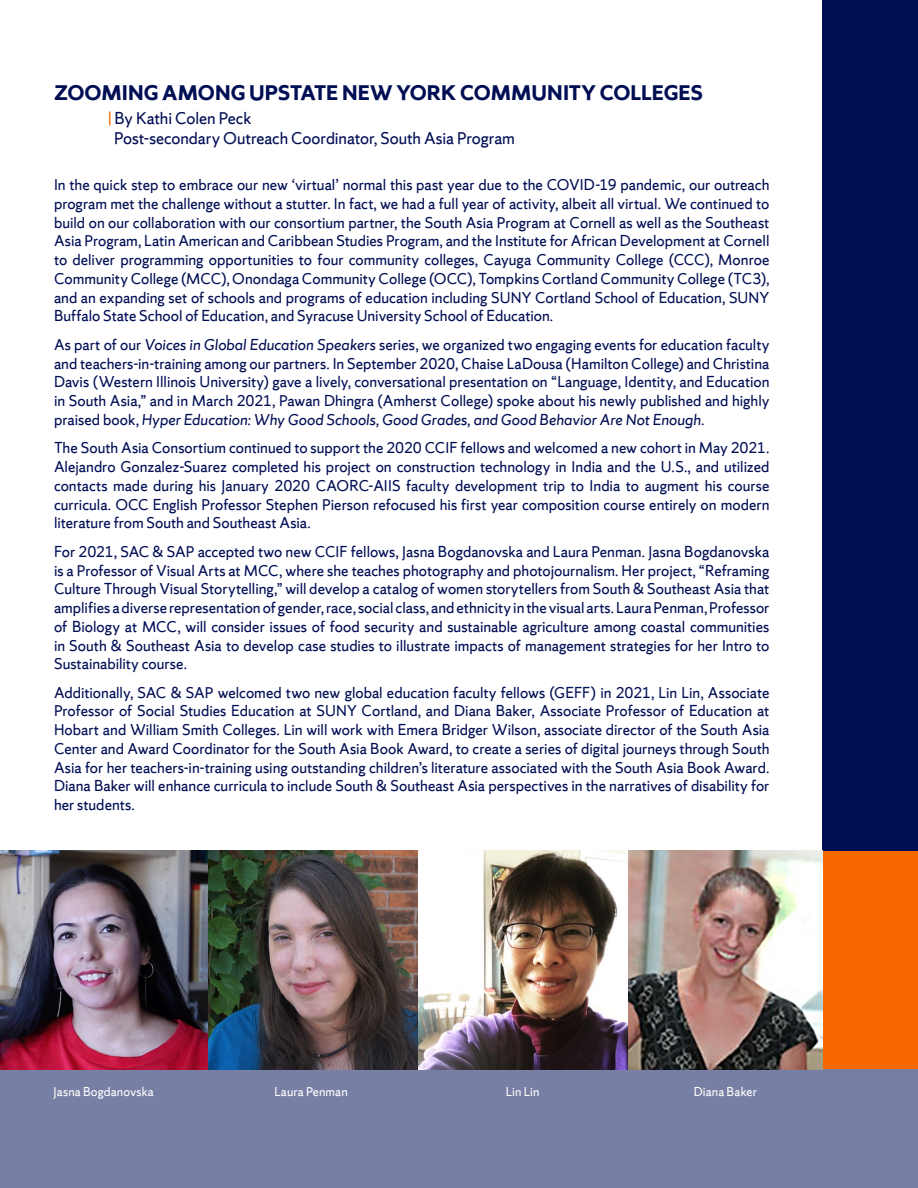
<style>
.page{position:relative;width:918px;height:1188px;background:#fff}
.page>*{position:absolute;margin:0;border:0;box-sizing:border-box;transform-origin:0 0}
.Heading_1{font:700 22.5px "Sherman Sans";color:#000e54}
.Heading_2{font:18px "Sherman Sans";letter-spacing:-.005em;color:#000e54}
.Body_Text{font:16.5px/18.8px "Sherman Sans";color:#000e54;text-align:justify}
.Body_Text-2{font:13.5px "Sherman Sans";letter-spacing:.01em;color:#fff}
.s1{font-size:16.5px;color:#f76900}
.s2{font-style:italic}
</style>
<div class="page">
<div style="left:822px;top:850px;width:96px;height:220px;background:#f76900"></div>
<div style="left:0;top:1070px;width:918px;height:118px;background:#777fa4"></div>
<div style="left:822px;top:0;width:96px;height:850px;background:#000e54"></div>
<img style="left:0;top:850px;width:822px;height:220px">
<h1 class="Heading_1" style="left:54px;top:79px;width:650px">ZOOMING AMONG UPSTATE NEW YORK COMMUNITY COLLEGES</h1>
<h2 class="Heading_2" style="left:108px;top:108px;width:145px"><span class="s1">|</span> By Kathi Colen Peck</h2>
<h2 class="Heading_2" style="left:114px;top:127px;width:402px">Post-secondary Outreach Coordinator, South Asia Program</h2>
<p class="Body_Text" style="left:54px;top:175px;width:717px">In the quick step to embrace our new ‘virtual’ normal this past year due to the COVID-19 pandemic, our outreach program met the challenge without a stutter. In fact, we had a full year of activity, albeit all virtual. We continued to build on our collaboration with our consortium partner, the South Asia Program at Cornell as well as the Southeast Asia Program, Latin American and Caribbean Studies Program, and the Institute for African Development at Cornell to deliver programming opportunities to four community colleges, Cayuga Community College (CCC), Monroe Community College (MCC), Onondaga Community College (OCC), Tompkins Cortland Community College (TC3), and an expanding set of schools and programs of education including SUNY Cortland School of Education, SUNY Buffalo State School of Education, and Syracuse University School of Education.</p>
<p class="Body_Text" style="left:54px;top:335px;width:717px">As part of our <span class="s2">Voices in Global Education Speakers</span> series, we organized two engaging events for education faculty and teachers-in-training among our partners. In September 2020, Chaise LaDousa (Hamilton College) and Christina Davis (Western Illinois University) gave a lively, conversational presentation on “Language, Identity, and Education in South Asia,” and in March 2021, Pawan Dhingra (Amherst College) spoke about his newly published and highly praised book, <span class="s2">Hyper Education: Why Good Schools, Good Grades, and Good Behavior Are Not Enough.</span></p>
<p class="Body_Text" style="left:54px;top:438px;width:717px">The South Asia Consortium continued to support the 2020 CCIF fellows and welcomed a new cohort in May 2021.<br>Alejandro Gonzalez-Suarez completed his project on construction technology in India and the U.S., and utilized contacts made during his January 2020 CAORC-AIIS faculty development trip to India to augment his course curricula. OCC English Professor Stephen Pierson refocused his first year composition course entirely on modern literature from South and Southeast Asia.</p>
<p class="Body_Text" style="left:54px;top:542px;width:717px">For 2021, SAC &amp; SAP accepted two new CCIF fellows, Jasna Bogdanovska and Laura Penman. Jasna Bogdanovska is a Professor of Visual Arts at MCC, where she teaches photography and photojournalism. Her project, “Reframing Culture Through Visual Storytelling,” will develop a catalog of women storytellers from South &amp; Southeast Asia that amplifies a diverse representation of gender, race, social class, and ethnicity in the visual arts. Laura Penman, Professor of Biology at MCC, will consider issues of food security and sustainable agriculture among coastal communities in South &amp; Southeast Asia to develop case studies to illustrate impacts of management strategies for her Intro to Sustainability course.</p>
<p class="Body_Text" style="left:54px;top:683px;width:717px">Additionally, SAC &amp; SAP welcomed two new global education faculty fellows (GEFF) in 2021, Lin Lin, Associate Professor of Social Studies Education at SUNY Cortland, and Diana Baker, Associate Professor of Education at Hobart and William Smith Colleges. Lin will work with Emera Bridger Wilson, associate director of the South Asia Center and Award Coordinator for the South Asia Book Award, to create a series of digital journeys through South Asia for her teachers-in-training using outstanding children’s literature associated with the South Asia Book Award.<br>Diana Baker will enhance curricula to include South &amp; Southeast Asia perspectives in the narratives of disability for her students.</p>
<p class="Body_Text-2" style="left:54px;top:1083px;width:102px">Jasna Bogdanovska</p>
<p class="Body_Text-2" style="left:274px;top:1083px;width:75px">Laura Penman</p>
<p class="Body_Text-2" style="left:506px;top:1083px;width:35px">Lin Lin</p>
<p class="Body_Text-2" style="left:694px;top:1083px;width:65px">Diana Baker</p>
</div>
